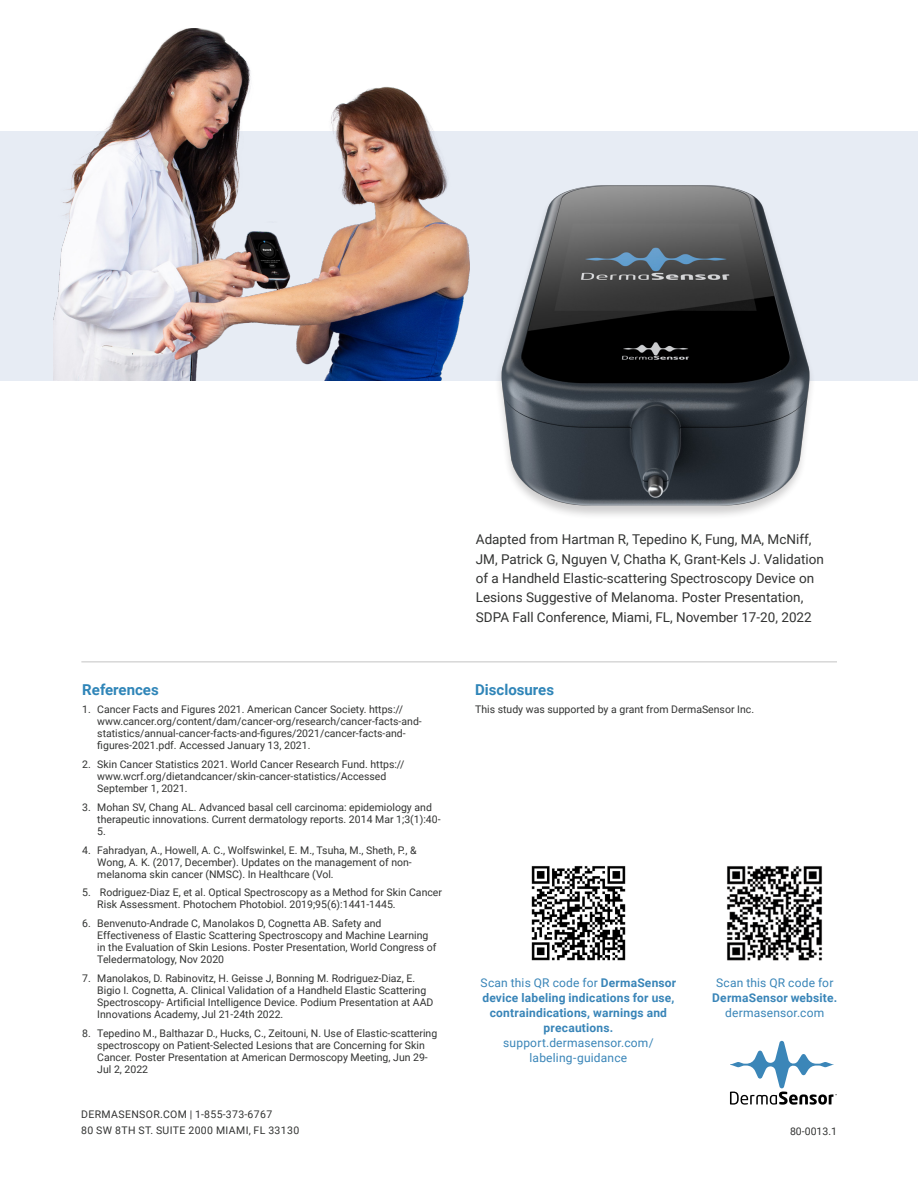
<style>
.page{position:relative;width:918px;height:1188px;background:#fff}
.page>*{position:absolute;margin:0;border:0;box-sizing:border-box;transform-origin:0 0}
.Body-header{font:700 15px "Roboto";color:#2f85b8}
.Body{font:13.5px/19.4px "Roboto";color:#323332}
.t1{font:700 12px/15px "Roboto";letter-spacing:.015em;color:#3985b8;text-align:center}
.t2{font:12px/15px "Roboto";letter-spacing:.015em;color:#3985b8;text-align:center}
.Legal{font:10.5px/12px "Roboto";color:#323332}
.Checklist_new{font:10.5px "Roboto";letter-spacing:.035em;color:#323332}
.s1{font-weight:400}
</style>
<div class="page">
<div style="left:0;top:131px;width:918px;height:250px;background:#e7ecf4"></div>
<svg style="left:730px;top:1041px;width:107px;height:64px"></svg>
<img style="left:531px;top:866px;width:95px;height:95px">
<img style="left:727px;top:866px;width:95px;height:95px">
<hr style="left:81px;top:662px;width:756px;height:1px;background:#c3c3c3">
<img style="left:53px;top:28px;width:417px;height:353px">
<img style="left:499px;top:185px;width:312px;height:331px">
<p class="Body-header" style="left:82px;top:679px;width:78px">References</p>
<p class="Legal" style="left:97px;top:703px;width:326px;text-indent:-15px">1. Cancer Facts and Figures 2021. American Cancer Society. https:// www.cancer.org/content/dam/cancer-org/research/cancer-facts-and&shy;statistics/annual-cancer-facts-and-figures/2021/cancer-facts-and&shy;figures-2021.pdf. Accessed January 13, 2021.</p>
<p class="Legal" style="left:97px;top:758px;width:309px;text-indent:-15px">2. Skin Cancer Statistics 2021. World Cancer Research Fund. https:// www.wcrf.org/dietandcancer/skin-cancer-statistics/Accessed<br>September 1, 2021.</p>
<p class="Legal" style="left:97px;top:801px;width:345px;text-indent:-15px">3. Mohan SV, Chang AL. Advanced basal cell carcinoma: epidemiology and therapeutic innovations. Current dermatology reports. 2014 Mar 1;3(1):40-<br>5.</p>
<p class="Legal" style="left:97px;top:844px;width:321px;text-indent:-15px">4. Fahradyan, A., Howell, A. C., Wolfswinkel, E. M., Tsuha, M., Sheth, P., &amp;<br>Wong, A. K. (2017, December). Updates on the management of non&shy;melanoma skin cancer (NMSC). In Healthcare (Vol.</p>
<p class="Legal" style="left:97px;top:886px;width:346px;text-indent:-15px">5. Rodriguez-Diaz E, et al. Optical Spectroscopy as a Method for Skin Cancer<br>Risk Assessment. Photochem Photobiol. 2019;95(6):1441-1445.</p>
<p class="Legal" style="left:97px;top:917px;width:341px;text-indent:-15px">6. Benvenuto-Andrade C, Manolakos D, Cognetta AB. Safety and Effectiveness of Elastic Scattering Spectroscopy and Machine Learning in the Evaluation of Skin Lesions. Poster Presentation, World Congress of Teledermatology, Nov 2020</p>
<p class="Legal" style="left:97px;top:972px;width:338px;text-indent:-15px">7. Manolakos, D. Rabinovitz, H. Geisse J, Bonning M. Rodriguez-Diaz, E.<br>Bigio I. Cognetta, A. Clinical Validation of a Handheld Elastic Scattering Spectroscopy- Artificial Intelligence Device. Podium Presentation at AAD Innovations Academy, Jul 21-24th 2022.</p>
<p class="Legal" style="left:97px;top:1027px;width:341px;text-indent:-15px">8. Tepedino M., Balthazar D., Hucks, C., Zeitouni, N. Use of Elastic-scattering spectroscopy on Patient-Selected Lesions that are Concerning for Skin Cancer. Poster Presentation at American Dermoscopy Meeting, Jun 29- Jul 2, 2022</p>
<p class="Checklist_new" style="left:81px;top:1106px;width:193px">DERMASENSOR.COM | 1-855-373-6767</p>
<p class="Checklist_new" style="left:81px;top:1123px;width:220px">80 SW 8TH ST. SUITE 2000 MIAMI, FL 33130</p>
<p class="Body" style="left:476px;top:529px;width:350px">Adapted from Hartman R, Tepedino K, Fung, MA, McNiff, JM, Patrick G, Nguyen V, Chatha K, Grant-Kels J. Validation of a Handheld Elastic-scattering Spectroscopy Device on Lesions Suggestive of Melanoma. Poster Presentation, SDPA Fall Conference, Miami, FL, November 17-20, 2022</p>
<p class="Body-header" style="left:475px;top:679px;width:80px">Disclosures</p>
<p class="Legal" style="left:475px;top:703px;width:280px">This study was supported by a grant from DermaSensor Inc.</p>
<p class="t1" style="left:481px;top:975px;width:197px"><span class="s1">Scan this QR code for</span> DermaSensor device labeling indications for use, contraindications, warnings and precautions.</p>
<p class="t2" style="left:503px;top:1035px;width:152px">support.dermasensor.com/ labeling-guidance</p>
<p class="t2" style="left:716px;top:975px;width:119px">Scan this QR code for</p>
<p class="t1" style="left:712px;top:990px;width:126px">DermaSensor website.</p>
<p class="t2" style="left:725px;top:1005px;width:101px">dermasensor.com</p>
<p class="Checklist_new" style="left:790px;top:1123px;width:48px">80-0013.1</p>
</div>
